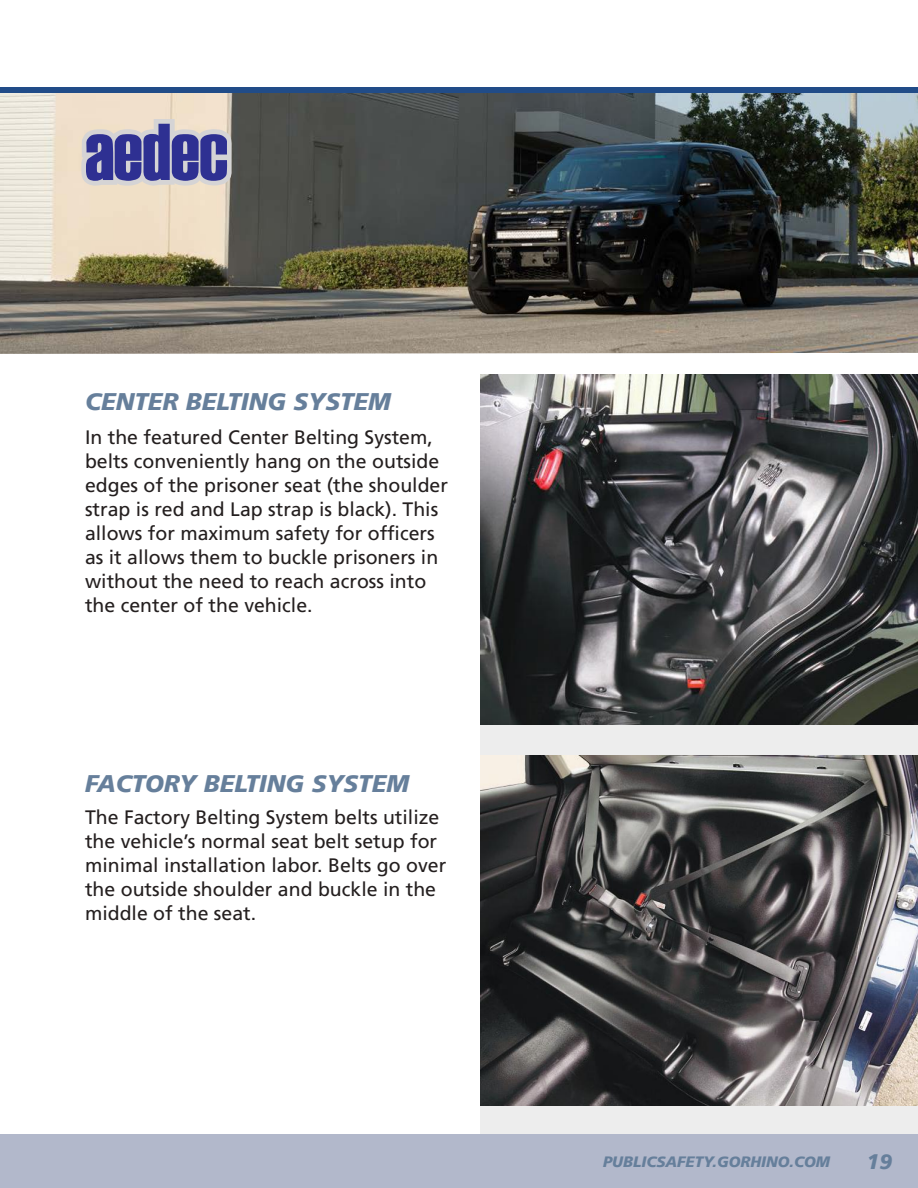
<style>
.page{position:relative;width:918px;height:1188px;background:#fff}
.page>*{position:absolute;margin:0;border:0;box-sizing:border-box;transform-origin:0 0}
.t1{font:italic 900 24px "Frutiger";color:#667f9b}
.t2{font:italic 900 21px "Frutiger";color:#667f9b}
.t3{font:19.5px/24px "Frutiger";color:#241f1f}
.t4{font:italic 900 15px "Frutiger";color:#667f9b}
</style>
<div class="page">
<div style="left:480px;top:374px;width:438px;height:760px;background:#ededed"></div>
<img style="left:480px;top:756px;width:438px;height:350px">
<img style="left:0;top:92px;width:918px;height:262px">
<img style="left:480px;top:374px;width:438px;height:350px">
<svg style="left:81px;top:119px;width:151px;height:67px;background:#817faf"></svg>
<div style="left:0;top:87px;width:918px;height:5px;background:#214c88"></div>
<div style="left:0;top:1135px;width:918px;height:53px;background:#b2b8cb"></div>
<p class="t1" style="left:85px;top:387px;width:307px">CENTER BELTING SYSTEM</p>
<p class="t3" style="left:85px;top:425px;width:365px">In the featured Center Belting System, belts conveniently hang on the outside edges of the prisoner seat (the shoulder strap is red and Lap strap is black). This allows for maximum safety for officers as it allows them to buckle prisoners in without the need to reach across into the center of the vehicle.</p>
<p class="t1" style="left:85px;top:769px;width:325px">FACTORY BELTING SYSTEM</p>
<p class="t3" style="left:85px;top:805px;width:363px">The Factory Belting System belts utilize the vehicle’s normal seat belt setup for minimal installation labor. Belts go over the outside shoulder and buckle in the middle of the seat.</p>
<p class="t4" style="left:603px;top:1153px;width:228px">PUBLICSAFETY.GORHINO.COM</p>
<p class="t2" style="left:867px;top:1149px;width:27px">19</p>
</div>
